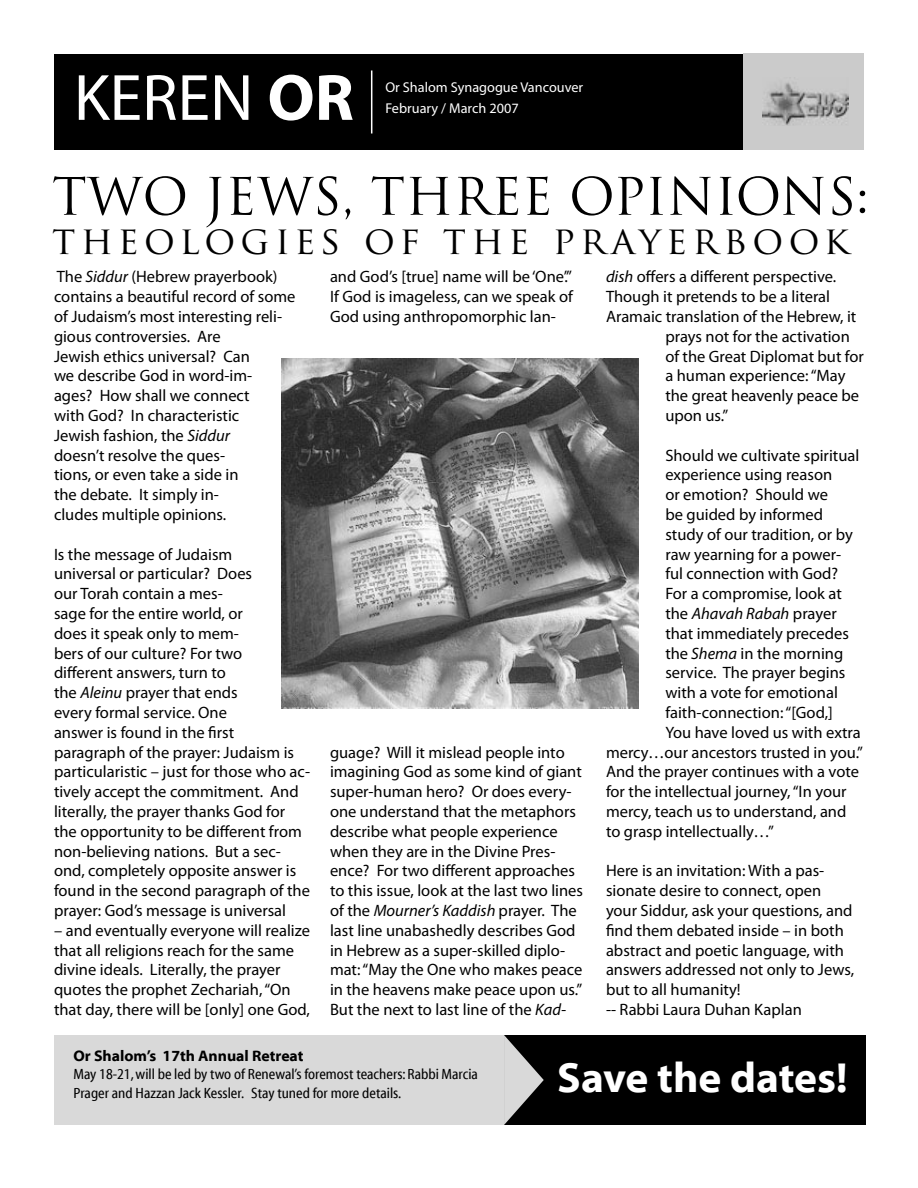
<style>
.page{position:relative;width:918px;height:1188px;background:#fff}
.page>*{position:absolute;margin:0;border:0;box-sizing:border-box;transform-origin:0 0}
.t1{font:66px "Myriad";color:#fff}
.t2{font:50.25px "Trajan Pro";color:#000}
.t3{font:42.3px "Myriad Bd Web";color:#fff}
.t4{font:38.25px "Trajan Pro";letter-spacing:.14em;color:#000}
.t5{font:16.5px/19.8px "Myriad Pro";color:#000}
.t6{font:italic 16.5px "Myriad Pro";color:#000}
.t7{font:15.3px "Myriad Bd Web";color:#000}
.t8{font:15px/18.9px "Myriad Cn Web";color:#000}
.t9{font:14.25px "Myriad";color:#fff}
.s1{font-weight:700}
.s2{font-style:italic}
.s3{font-style:normal}
</style>
<div class="page">
<div style="left:54px;top:54px;width:810px;height:95px;background:#000"></div>
<div style="left:743px;top:54px;width:121px;height:96px;background:#cbcbcb"></div>
<img style="left:763px;top:82px;width:86px;height:44px">
<hr style="left:371px;top:70px;width:1px;height:64px;background:#fff">
<div style="left:54px;top:1035px;width:810px;height:90px;background:#d9d9d9"></div>
<img style="left:281px;top:359px;width:357px;height:349px">
<div style="left:502px;top:1035px;width:364px;height:90px;background:#000"></div>
<svg style="left:504px;top:1035px;width:40px;height:90px"></svg>
<div style="left:484px;top:1035px;width:20px;height:89px;background:#d9d9d9"></div>
<p class="t1" style="left:74px;top:65px;width:282px">KEREN <span class="s1">OR</span></p>
<p class="t9" style="left:386px;top:80px;width:199px">Or Shalom Synagogue Vancouver</p>
<p class="t9" style="left:386px;top:101px;width:135px">February / March 2007</p>
<p class="t2" style="left:52px;top:165px;width:818px">TWO JEWS, THREE OPINIONS:</p>
<p class="t4" style="left:52px;top:216px;width:799px">theologies of the prayerbook</p>
<p class="t5" style="left:54px;top:267px;width:243px">The <span class="s2">Siddur</span> (Hebrew prayerbook) contains a beautiful record of some of Judaism’s most interesting reli&shy;gious controversies. Are<br>Jewish ethics universal? Can<br>we describe God in word-im-<br>ages? How shall we connect<br>with God? In characteristic<br>Jewish fashion, the <span class="s2">Siddur<br></span>doesn’t resolve the ques-<br>tions, or even take a side in<br>the debate. It simply in-<br>cludes multiple opinions.</p>
<p class="t5" style="left:54px;top:544px;width:258px">Is the message of Judaism<br>universal or particular? Does<br>our Torah contain a mes-<br>sage for the entire world, or<br>does it speak only to mem-<br>bers of our culture? For two<br>different answers, turn to<br>the <span class="s2">Aleinu</span> prayer that ends<br>every formal service. One<br>answer is found in the first<br>paragraph of the prayer: Judaism is particularistic – just for those who ac&shy;tively accept the commitment. And literally, the prayer thanks God for the opportunity to be different from non-believing nations. But a sec&shy;ond, completely opposite answer is found in the second paragraph of the prayer: God’s message is universal</p>
<p class="t5" style="left:54px;top:920px;width:258px">– and eventually everyone will realize that all religions reach for the same divine ideals. Literally, the prayer quotes the prophet Zechariah, “On that day, there will be [only] one God,</p>
<p class="t5" style="left:330px;top:267px;width:243px">and God’s [true] name will be ‘One’.”</p>
<p class="t5" style="left:330px;top:286px;width:244px">If God is imageless, can we speak of<br>God using anthropomorphic lan-</p>
<p class="t5" style="left:330px;top:742px;width:255px">guage? Will it mislead people into imagining God as some kind of giant super-human hero? Or does every&shy;one understand that the metaphors describe what people experience when they are in the Divine Pres&shy;ence? For two different approaches to this issue, look at the last two lines of the <span class="s2">Mourner’s Kaddish</span> prayer. The last line unabashedly describes God in Hebrew as a super-skilled diplo&shy;mat: “May the One who makes peace in the heavens make peace upon us.” But the next to last line of the <span class="s2">Kad-</span></p>
<p class="t5" style="left:606px;top:267px;width:232px"><span class="s2">dish</span> offers a different perspective.</p>
<p class="t5" style="left:606px;top:286px;width:226px">Though it pretends to be a literal</p>
<p class="t5" style="left:606px;top:306px;width:252px">Aramaic translation of the Hebrew, it</p>
<p class="t5" style="left:665px;top:326px;width:186px">prays not for the activation</p>
<p class="t5" style="left:665px;top:346px;width:200px">of the Great Diplomat but for</p>
<p class="t5" style="left:665px;top:366px;width:182px">a human experience: “May</p>
<p class="t5" style="left:665px;top:385px;width:195px">the great heavenly peace be</p>
<p class="t5" style="left:665px;top:405px;width:65px">upon us.”</p>
<p class="t5" style="left:665px;top:445px;width:195px">Should we cultivate spiritual</p>
<p class="t5" style="left:665px;top:465px;width:168px">experience using reason</p>
<p class="t5" style="left:665px;top:484px;width:164px">or emotion? Should we</p>
<p class="t5" style="left:665px;top:504px;width:159px">be guided by informed</p>
<p class="t5" style="left:665px;top:524px;width:189px">study of our tradition, or by</p>
<p class="t5" style="left:665px;top:544px;width:177px">raw yearning for a power-</p>
<p class="t5" style="left:665px;top:564px;width:174px">ful connection with God?</p>
<p class="t5" style="left:665px;top:583px;width:178px">For a compromise, look at</p>
<p class="t6" style="left:665px;top:603px;width:173px"><span class="s3">the</span> Ahavah Rabah <span class="s3">prayer</span></p>
<p class="t5" style="left:665px;top:623px;width:185px">that immediately precedes</p>
<p class="t5" style="left:665px;top:643px;width:179px">the <span class="s2">Shema</span> in the morning</p>
<p class="t5" style="left:665px;top:663px;width:182px">service. The prayer begins</p>
<p class="t5" style="left:665px;top:682px;width:174px">with a vote for emotional</p>
<p class="t5" style="left:665px;top:702px;width:169px">faith-connection: “[God,]</p>
<p class="t5" style="left:665px;top:722px;width:197px">You have loved us with extra</p>
<p class="t5" style="left:606px;top:742px;width:259px">mercy…our ancestors trusted in you.”</p>
<p class="t5" style="left:606px;top:762px;width:255px">And the prayer continues with a vote</p>
<p class="t5" style="left:606px;top:781px;width:242px">for the intellectual journey, “In your</p>
<p class="t5" style="left:606px;top:801px;width:242px">mercy, teach us to understand, and</p>
<p class="t5" style="left:606px;top:821px;width:169px">to grasp intellectually…”</p>
<p class="t5" style="left:606px;top:861px;width:250px">Here is an invitation: With a pas&shy;sionate desire to connect, open your Siddur, ask your questions, and find them debated inside – in both abstract and poetic language, with answers addressed not only to Jews, but to all humanity!</p>
<p class="t5" style="left:606px;top:999px;width:197px">-- Rabbi Laura Duhan Kaplan</p>
<p class="t7" style="left:74px;top:1048px;width:232px">Or Shalom’s 17th Annual Retreat</p>
<p class="t8" style="left:74px;top:1065px;width:406px">May 18-21, will be led by two of Renewal’s foremost teachers: Rabbi Marcia<br>Prager and Hazzan Jack Kessler. Stay tuned for more details.</p>
<p class="t3" style="left:557px;top:1054px;width:292px">Save the dates!</p>
</div>
